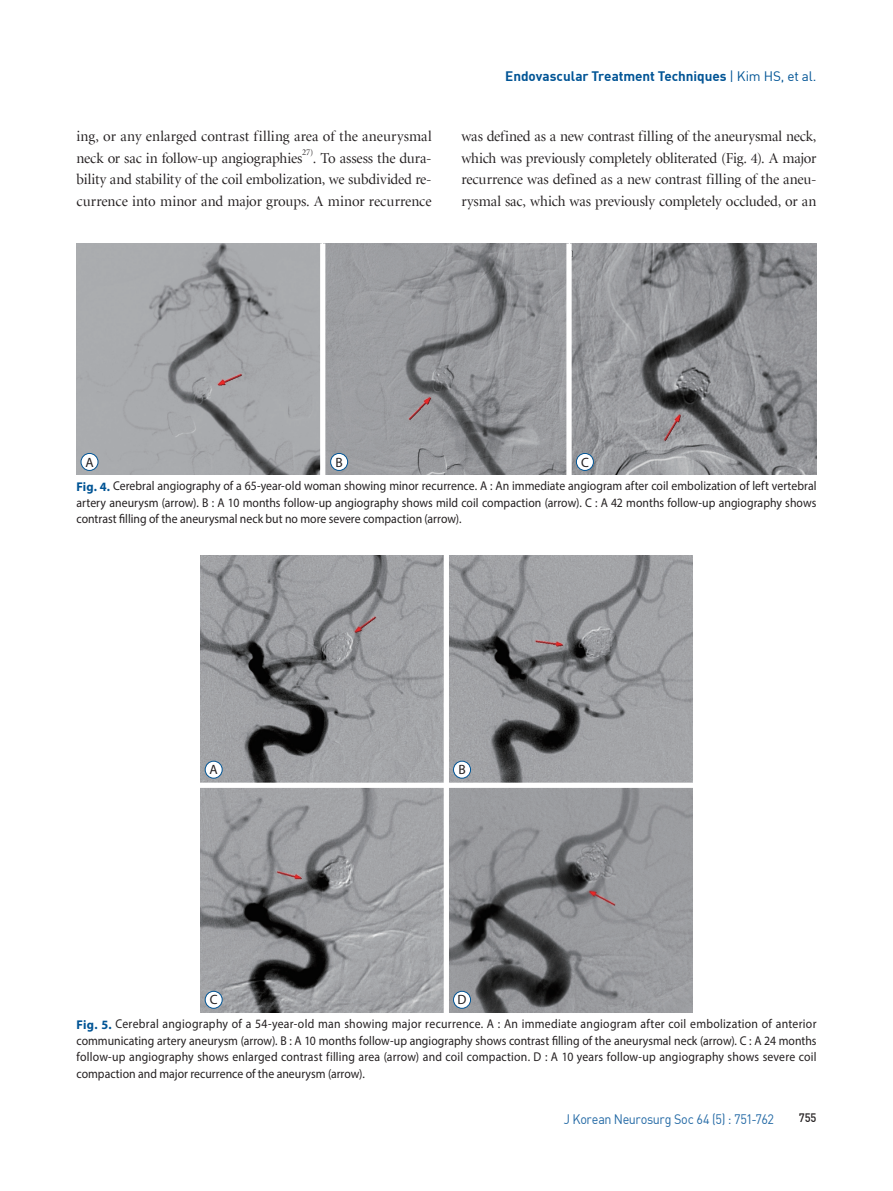
<style>
.page{position:relative;width:893px;height:1191px;background:#fff}
.page>*{position:absolute;margin:0;border:0;box-sizing:border-box;transform-origin:0 0}
.t1{font:15px/21.8px "Minion LT Display";letter-spacing:-.005em;color:#231f20;text-align:justify}
.t2{font:700 13.5px "DIN";letter-spacing:-.005em;color:#005495}
.t3{font:13.5px "DIN";letter-spacing:-.025em;color:#2369a5;scale:.93 1}
.t4{font:13.5px "Myriad Pro";color:#231f20}
.t5{font:12.75px/16.5px "Myriad Pro";letter-spacing:.005em;color:#231f20;text-align:justify;scale:.92 1}
.t6{font:12px "Dinmed";color:#231f20;scale:.93 1}
.t7{font:8.7px "Minion LT Display";color:#231f20}
.s1{font-weight:400}
.s2{font-weight:700;color:#005495}
</style>
<div class="page">
<img style="left:201px;top:555px;width:491px;height:457px">
<div style="left:444px;top:553px;width:5px;height:460px;background:#fff"></div>
<div style="left:205px;top:761px;width:17px;height:17px;background:#fff;border-radius:50%"></div>
<div style="left:205px;top:761px;width:17px;height:17px;border:1px solid #005495;border-radius:50%"></div>
<div style="left:205px;top:991px;width:17px;height:17px;background:#fff;border-radius:50%"></div>
<div style="left:205px;top:991px;width:17px;height:17px;border:1px solid #005495;border-radius:50%"></div>
<div style="left:453px;top:761px;width:17px;height:17px;background:#fff;border-radius:50%"></div>
<div style="left:453px;top:761px;width:18px;height:17px;border:1px solid #005495;border-radius:50%"></div>
<div style="left:453px;top:991px;width:17px;height:17px;background:#fff;border-radius:50%"></div>
<div style="left:453px;top:991px;width:18px;height:17px;border:1px solid #005495;border-radius:50%"></div>
<div style="left:196px;top:782px;width:505px;height:6px;background:#fff"></div>
<img style="left:77px;top:244px;width:739px;height:231px">
<div style="left:320px;top:243px;width:5px;height:232px;background:#fff"></div>
<div style="left:566px;top:243px;width:6px;height:232px;background:#fff"></div>
<div style="left:81px;top:453px;width:17px;height:17px;background:#fff;border-radius:50%"></div>
<div style="left:81px;top:453px;width:17px;height:18px;border:1px solid #005495;border-radius:50%"></div>
<div style="left:331px;top:453px;width:17px;height:17px;background:#fff;border-radius:50%"></div>
<div style="left:330px;top:453px;width:18px;height:18px;border:1px solid #005495;border-radius:50%"></div>
<div style="left:576px;top:453px;width:17px;height:17px;background:#fff;border-radius:50%"></div>
<div style="left:576px;top:453px;width:18px;height:18px;border:1px solid #005495;border-radius:50%"></div>
<p class="t1" style="left:76px;top:126px;width:357px">ing, or any enlarged contrast filling area of the aneurysmal neck or sac in follow-up angiographies</p>
<p class="t7" style="left:302px;top:148px;width:13px">27)</p>
<p class="t1" style="left:76px;top:147px;width:357px;text-indent:236px">. To assess the dura&shy;bility and stability of the coil embolization, we subdivided re&shy;currence into minor and major groups. A minor recurrence</p>
<p class="t2" style="left:505px;top:68px;width:313px">Endovascular Treatment Techniques <span class="s1">| Kim HS, et al.</span></p>
<p class="t1" style="left:461px;top:126px;width:357px">was defined as a new contrast filling of the aneurysmal neck, which was previously completely obliterated (Fig. 4). A major recurrence was defined as a new contrast filling of the aneu&shy;rysmal sac, which was previously completely occluded, or an</p>
<p class="t4" style="left:85px;top:453px;width:10px">A</p>
<p class="t4" style="left:335px;top:453px;width:9px">B</p>
<p class="t4" style="left:581px;top:453px;width:9px">C</p>
<p class="t5" style="left:77px;top:477px;width:806px"><span class="s2">Fig. 4.</span> Cerebral angiography of a 65-year-old woman showing minor recurrence. A : An immediate angiogram after coil embolization of left vertebral artery aneurysm (arrow). B : A 10 months follow-up angiography shows mild coil compaction (arrow). C : A 42 months follow-up angiography shows contrast filling of the aneurysmal neck but no more severe compaction (arrow).</p>
<p class="t4" style="left:210px;top:761px;width:10px">A</p>
<p class="t4" style="left:210px;top:991px;width:9px">C</p>
<p class="t4" style="left:458px;top:761px;width:9px">B</p>
<p class="t4" style="left:457px;top:991px;width:10px">D</p>
<p class="t5" style="left:77px;top:1015px;width:806px"><span class="s2">Fig. 5.</span> Cerebral angiography of a 54-year-old man showing major recurrence. A : An immediate angiogram after coil embolization of anterior communicating artery aneurysm (arrow). B : A 10 months follow-up angiography shows contrast filling of the aneurysmal neck (arrow). C : A 24 months follow-up angiography shows enlarged contrast filling area (arrow) and coil compaction. D : A 10 years follow-up angiography shows severe coil compaction and major recurrence of the aneurysm (arrow).</p>
<p class="t3" style="left:564px;top:1110px;width:228px">J Korean Neurosurg Soc 64 (5) : 751-762</p>
<p class="t6" style="left:799px;top:1109px;width:21px">755</p>
</div>
